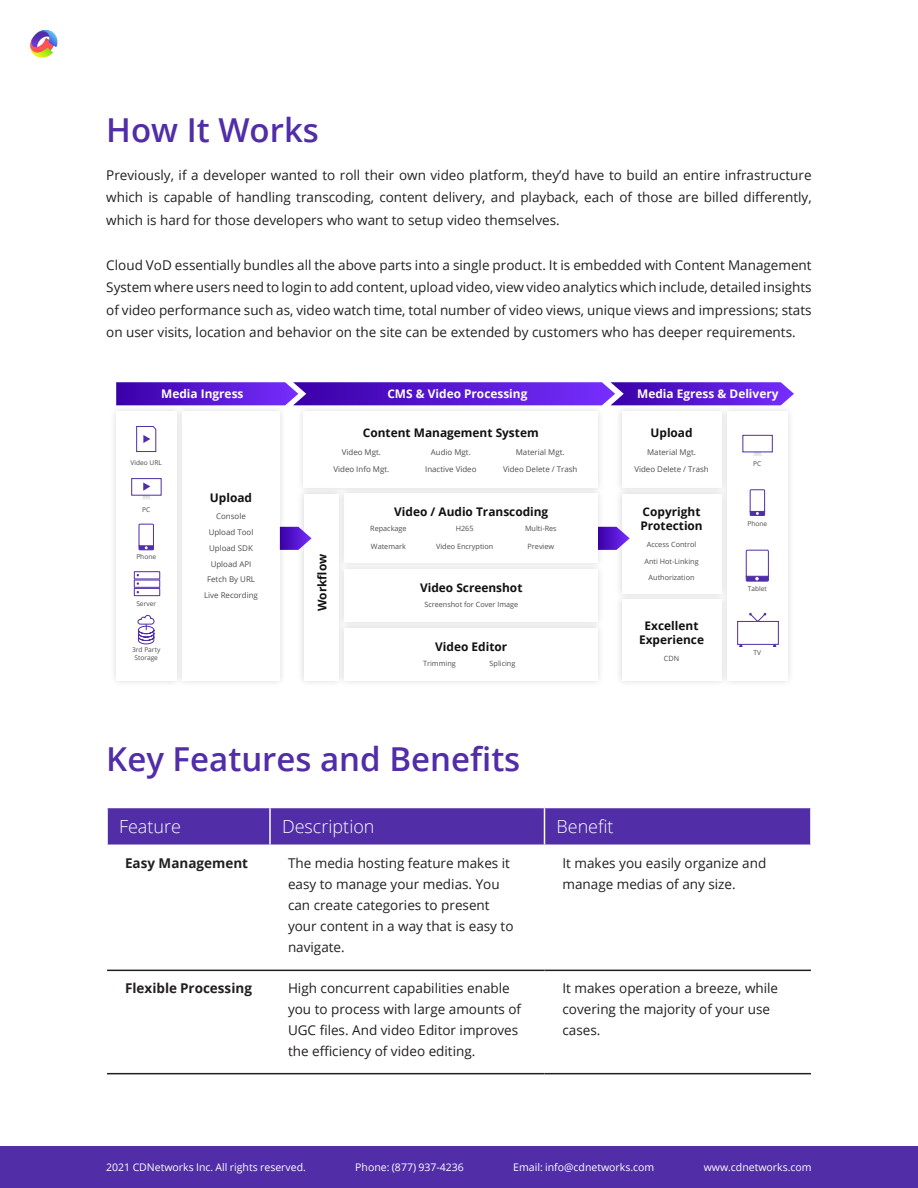
<style>
.page{position:relative;width:918px;height:1188px;background:#fff}
.page>*{position:absolute;margin:0;border:0;box-sizing:border-box;transform-origin:0 0}
.Heading1{font:600 33px "Open Sans";color:#512da8}
.Heading3{font:300 18px "Open Sans";color:#fff}
.t1{font:13.5px/21px "Open Sans";color:#231f20}
.t2{font:700 13.5px "Open Sans";color:#231f20}
.t3{font:700 11.85px/14.2px "Open Sans";color:#111}
.t4{font:700 11.85px "Open Sans";color:#fff}
.t5{font:10.5px "Open Sans";color:#fff}
.t6{font:7.95px/15.8px "Open Sans";color:#4d4d4d;text-align:center}
.t7{font:7.2px "Open Sans";color:#4d4d4d}
.t8{font:6.6px/7.9px "Open Sans";color:#4d4d4d;text-align:center}
</style>
<div class="page">
<div style="left:0;top:1146px;width:918px;height:42px;background:#512da8"></div>
<svg style="left:30px;top:30px;width:28px;height:28px"></svg>
<svg style="left:116px;top:382px;width:678px;height:23px;background:#5f21d4"></svg>
<img style="left:612px;top:401px;width:105px;height:83px">
<div style="left:622px;top:411px;width:99px;height:77px;background:#fff"></div>
<img style="left:186px;top:401px;width:104px;height:282px">
<div style="left:182px;top:411px;width:98px;height:270px;background:#fff"></div>
<img style="left:294px;top:401px;width:314px;height:97px">
<div style="left:304px;top:411px;width:294px;height:77px;background:#fff"></div>
<img style="left:114px;top:401px;width:72px;height:282px">
<div style="left:116px;top:411px;width:60px;height:270px;background:#fff"></div>
<img style="left:294px;top:484px;width:55px;height:199px">
<div style="left:304px;top:494px;width:35px;height:187px;background:#fff"></div>
<img style="left:335px;top:618px;width:267px;height:65px">
<div style="left:345px;top:628px;width:253px;height:53px;background:#fff"></div>
<svg style="left:136px;top:426px;width:20px;height:26px"></svg>
<div style="left:134px;top:571px;width:26px;height:8px;border:1px solid #512da8"></div>
<div style="left:134px;top:580px;width:26px;height:8px;border:1px solid #512da8"></div>
<div style="left:134px;top:588px;width:26px;height:8px;border:1px solid #512da8"></div>
<div style="left:131px;top:478px;width:30px;height:18px;border:1px solid #512da8"></div>
<svg style="left:141px;top:482px;width:11px;height:17px"></svg>
<svg style="left:138px;top:523px;width:16px;height:27px"></svg>
<svg style="left:137px;top:615px;width:18px;height:29px"></svg>
<svg style="left:280px;top:527px;width:32px;height:23px"></svg>
<svg style="left:598px;top:527px;width:32px;height:23px"></svg>
<img style="left:717px;top:401px;width:77px;height:284px">
<div style="left:727px;top:411px;width:60px;height:270px;background:#fff"></div>
<svg style="left:752px;top:452px;width:11px;height:4px"></svg>
<div style="left:743px;top:435px;width:30px;height:17px;border:1px solid #512da8"></div>
<svg style="left:750px;top:489px;width:15px;height:27px"></svg>
<svg style="left:746px;top:550px;width:23px;height:32px"></svg>
<div style="left:737px;top:621px;width:42px;height:24px;border:1px solid #512da8"></div>
<svg style="left:739px;top:644px;width:4px;height:3px"></svg>
<svg style="left:749px;top:613px;width:17px;height:9px"></svg>
<div style="left:108px;top:808px;width:702px;height:37px;background:#512da8"></div>
<hr style="left:269px;top:808px;width:2px;height:37px;background:#fff">
<hr style="left:544px;top:808px;width:1px;height:37px;background:#fff">
<hr style="left:107px;top:970px;width:163px;height:1px;background:#231f20">
<hr style="left:270px;top:970px;width:274px;height:1px;background:#231f20">
<hr style="left:544px;top:970px;width:267px;height:1px;background:#231f20">
<hr style="left:107px;top:1073px;width:163px;height:1px;background:#231f20">
<hr style="left:270px;top:1073px;width:274px;height:1px;background:#231f20">
<hr style="left:544px;top:1073px;width:267px;height:1px;background:#231f20">
<p class="Heading1" style="left:106px;top:108px;width:214px">How It Works</p>
<p class="t1" style="left:106px;top:163px;width:707px;line-height:22.5px;text-align:justify">Previously, if a developer wanted to roll their own video platform, they’d have to build an entire infrastructure which is capable of handling transcoding, content delivery, and playback, each of those are billed differently, which is hard for those developers who want to setup video themselves.</p>
<p class="t1" style="left:106px;top:253px;width:707px;line-height:22.5px;text-align:justify">Cloud VoD essentially bundles all the above parts into a single product. It is embedded with Content Management System where users need to login to add content, upload video, view video analytics which include, detailed insights of video performance such as, video watch time, total number of video views, unique views and impressions; stats on user visits, location and behavior on the site can be extended by customers who has deeper requirements.</p>
<p class="t4" style="left:161px;top:386px;width:84px">Media Ingress</p>
<p class="t8" style="left:131px;top:459px;width:33px">Video URL</p>
<p class="t8" style="left:142px;top:505px;width:10px">PC</p>
<p class="t8" style="left:136px;top:552px;width:21px">Phone</p>
<p class="t8" style="left:136px;top:599px;width:21px">Server</p>
<p class="t8" style="left:132px;top:646px;width:30px">3rd Party<br>Storage</p>
<p class="t3" style="left:210px;top:490px;width:44px">Upload</p>
<p class="t6" style="left:209px;top:524px;width:46px">Upload Tool</p>
<p class="t6" style="left:216px;top:508px;width:31px">Console</p>
<p class="t6" style="left:204px;top:540px;width:55px">Upload SDK<br>Upload API<br>Fetch By URL<br>Live Recording</p>
<p class="t4" style="left:387px;top:385px;width:142px">CMS &amp; Video Processing</p>
<p class="t4" style="left:637px;top:385px;width:143px">Media Egress &amp; Delivery</p>
<p class="t3" style="left:363px;top:425px;width:177px">Content Management System</p>
<p class="t3" style="left:651px;top:425px;width:44px">Upload</p>
<p class="t6" style="left:342px;top:444px;width:41px">Video Mgt.</p>
<p class="t6" style="left:431px;top:444px;width:41px">Audio Mgt.</p>
<p class="t6" style="left:516px;top:444px;width:50px">Material Mgt.</p>
<p class="t6" style="left:333px;top:461px;width:57px">Video Info Mgt.</p>
<p class="t6" style="left:425px;top:461px;width:53px">Inactive Video</p>
<p class="t6" style="left:503px;top:461px;width:76px">Video Delete / Trash</p>
<p class="t6" style="left:634px;top:443px;width:76px;line-height:17.1px">Material Mgt.<br>Video Delete / Trash</p>
<p class="t8" style="left:753px;top:459px;width:10px">PC</p>
<p class="t3" style="left:394px;top:504px;width:156px">Video / Audio Transcoding</p>
<p class="t7" style="left:370px;top:524px;width:38px">Repackage</p>
<p class="t7" style="left:456px;top:524px;width:19px">H265</p>
<p class="t7" style="left:371px;top:541px;width:36px">Watemark</p>
<p class="t7" style="left:436px;top:541px;width:59px">Video Encryption</p>
<p class="t7" style="left:525px;top:524px;width:33px">Multi-Res</p>
<p class="t7" style="left:528px;top:541px;width:28px">Preview</p>
<p class="t3" style="left:640px;top:504px;width:64px">Copyright<br>Protection</p>
<p class="t7" style="left:647px;top:539px;width:51px">Access Control</p>
<p class="t8" style="left:748px;top:519px;width:21px">Phone</p>
<p class="t3" style="left:315px;top:611px;width:59px;rotate:-90deg">Workflow</p>
<p class="t3" style="left:420px;top:580px;width:104px">Video Screenshot</p>
<p class="t7" style="left:424px;top:599px;width:95px">Screenshot for Cover Image</p>
<p class="t3" style="left:435px;top:639px;width:74px">Video Editor</p>
<p class="t7" style="left:423px;top:658px;width:34px">Trimming</p>
<p class="t7" style="left:490px;top:658px;width:27px">Splicing</p>
<p class="t7" style="left:645px;top:556px;width:56px">Anti Hot-Linking</p>
<p class="t7" style="left:649px;top:573px;width:47px">Authorization</p>
<p class="t3" style="left:639px;top:618px;width:67px;text-align:center">Excellent<br>Experience</p>
<p class="t7" style="left:664px;top:653px;width:17px">CDN</p>
<p class="t8" style="left:748px;top:585px;width:21px">Tablet</p>
<p class="t8" style="left:754px;top:648px;width:9px">TV</p>
<p class="Heading1" style="left:106px;top:736px;width:416px">Key Features and Benefits</p>
<p class="Heading3" style="left:119px;top:814px;width:63px">Feature</p>
<p class="Heading3" style="left:282px;top:814px;width:94px">Description</p>
<p class="Heading3" style="left:556px;top:814px;width:59px">Benefit</p>
<p class="t2" style="left:125px;top:854px;width:125px">Easy Management</p>
<p class="t1" style="left:288px;top:853px;width:227px">The media hosting feature makes it easy to manage your medias. You can create categories to present your content in a way that is easy to navigate.</p>
<p class="t1" style="left:562px;top:853px;width:205px">It makes you easily organize and manage medias of any size.</p>
<p class="t2" style="left:125px;top:978px;width:128px">Flexible Processing</p>
<p class="t1" style="left:288px;top:977px;width:235px">High concurrent capabilities enable you to process with large amounts of UGC files. And video Editor improves the efficiency of video editing.</p>
<p class="t1" style="left:562px;top:977px;width:217px">It makes operation a breeze, while covering the majority of your use cases.</p>
<p class="t5" style="left:106px;top:1160px;width:201px">2021 CDNetworks Inc. All rights reserved.</p>
<p class="t5" style="left:355px;top:1160px;width:110px">Phone: (877) 937-4236</p>
<p class="t5" style="left:513px;top:1160px;width:143px">Email: info@cdnetworks.com</p>
<p class="t5" style="left:704px;top:1160px;width:109px">www.cdnetworks.com</p>
</div>
